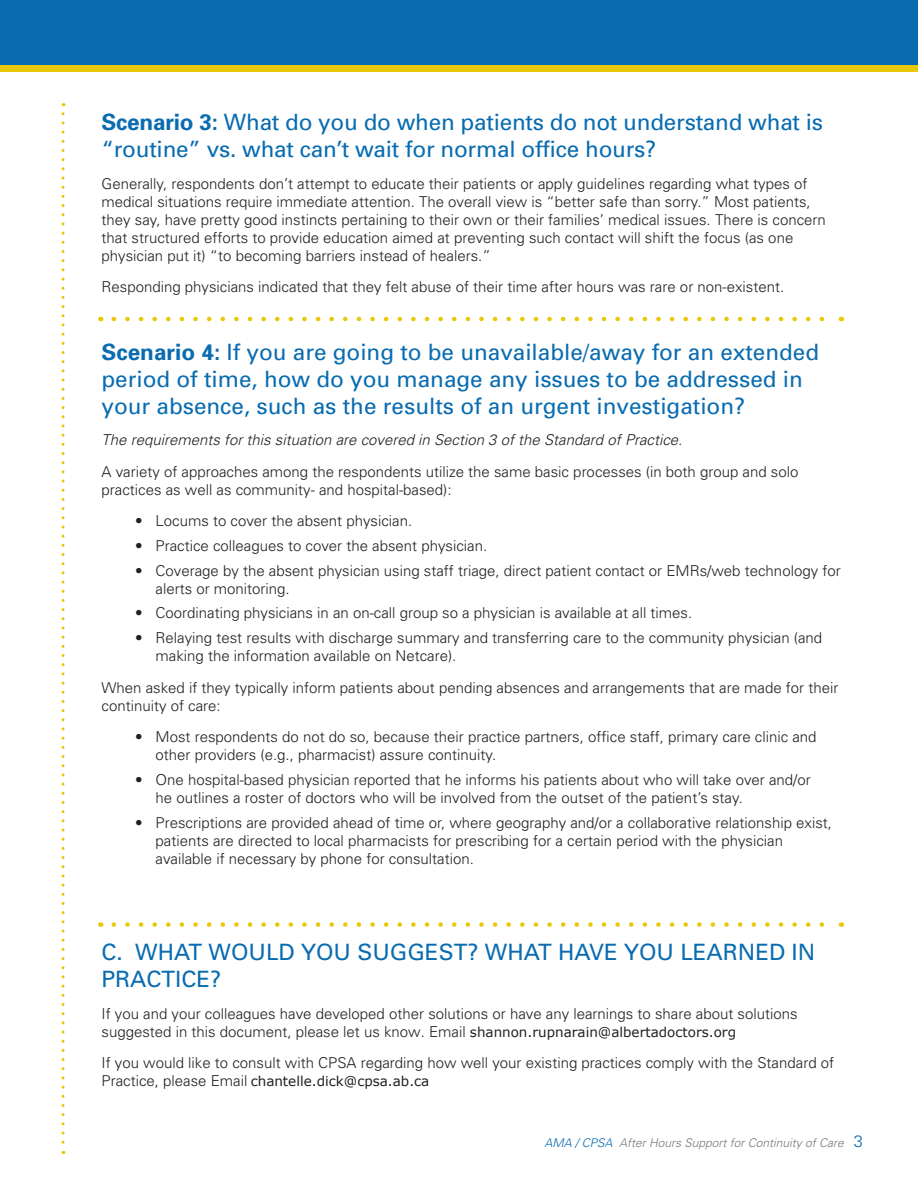
<style>
.page{position:relative;width:918px;height:1188px;background:#fff}
.page>*{position:absolute;margin:0;border:0;box-sizing:border-box;transform-origin:0 0}
.t1{font:22.5px/27px "Univers";color:#096cb1}
.t2{font:300 15px/18px "Univers";color:#231f20}
.t3{font:italic 300 15px "Univers";color:#231f20}
.t4{font:13.5px "Verdana";color:#231f20}
.t5{font:italic 300 12px "Univers";color:#76787b}
.s1{font-weight:700}
.s2{font-family:"Verdana";font-weight:400;font-size:13.5px}
.s3{font-family:"Univers";font-weight:300;font-size:15px}
.s4{color:#096cb1}
.s5{font-style:normal;font-size:16.5px;color:#096cb1}
</style>
<div class="page">
<div style="left:0;top:14px;width:918px;height:58px;background:#e8c908"></div>
<div style="left:0;top:0;width:918px;height:64px;background:#096cb1"></div>
<svg style="left:62px;top:114px;width:3px;height:1040px"></svg>
<svg style="left:114px;top:317px;width:711px;height:4px"></svg>
<svg style="left:114px;top:922px;width:711px;height:5px"></svg>
<h1 class="t1" style="left:102px;top:108px;width:723px"><span class="s1">Scenario 3:</span> What do you do when patients do not understand what is “routine” vs. what can’t wait for normal office hours?</h1>
<p class="t2" style="left:102px;top:174px;width:726px">Generally, respondents don’t attempt to educate their patients or apply guidelines regarding what types of medical situations require immediate attention. The overall view is “better safe than sorry.” Most patients, they say, have pretty good instincts pertaining to their own or their families’ medical issues. There is concern that structured efforts to provide education aimed at preventing such contact will shift the focus (as one physician put it) “to becoming barriers instead of healers.”</p>
<p class="t2" style="left:102px;top:277px;width:684px">Responding physicians indicated that they felt abuse of their time after hours was rare or non-existent.</p>
<h1 class="t1" style="left:102px;top:338px;width:719px"><span class="s1">Scenario 4:</span> If you are going to be unavailable/away for an extended period of time, how do you manage any issues to be addressed in your absence, such as the results of an urgent investigation?</h1>
<p class="t3" style="left:102px;top:431px;width:582px">The requirements for this situation are covered in Section 3 of the Standard of Practice.</p>
<p class="t2" style="left:102px;top:462px;width:698px">A variety of approaches among the respondents utilize the same basic processes (in both group and solo practices as well as community- and hospital-based):</p>
<p class="t2" style="left:135px;top:511px;width:279px">• Locums to cover the absent physician.</p>
<p class="t2" style="left:135px;top:536px;width:354px">• Practice colleagues to cover the absent physician.</p>
<p class="t2" style="left:156px;top:561px;width:687px;text-indent:-20px">• Coverage by the absent physician using staff triage, direct patient contact or EMRs/web technology for alerts or monitoring.</p>
<p class="t2" style="left:135px;top:604px;width:559px">• Coordinating physicians in an on-call group so a physician is available at all times.</p>
<p class="t2" style="left:156px;top:628px;width:668px;text-indent:-20px">• Relaying test results with discharge summary and transferring care to the community physician (and making the information available on Netcare).</p>
<p class="t2" style="left:102px;top:678px;width:738px">When asked if they typically inform patients about pending absences and arrangements that are made for their continuity of care:</p>
<p class="t2" style="left:156px;top:727px;width:663px;text-indent:-20px">• Most respondents do not do so, because their practice partners, office staff, primary care clinic and other providers (e.g., pharmacist) assure continuity.</p>
<p class="t2" style="left:156px;top:770px;width:657px;text-indent:-20px">• One hospital-based physician reported that he informs his patients about who will take over and/or he outlines a roster of doctors who will be involved from the outset of the patient’s stay.</p>
<p class="t2" style="left:156px;top:813px;width:678px;text-indent:-20px">• Prescriptions are provided ahead of time or, where geography and/or a collaborative relationship exist, patients are directed to local pharmacists for prescribing for a certain period with the physician available if necessary by phone for consultation.</p>
<h1 class="t1" style="left:102px;top:939px;width:715px">C. WHAT WOULD YOU SUGGEST? WHAT HAVE YOU LEARNED IN<br>PRACTICE?</h1>
<p class="t2" style="left:102px;top:1004px;width:698px">If you and your colleagues have developed other solutions or have any learnings to share about solutions suggested in this document, please let us know. Email <span class="s2">shannon.rupnarain@albertadoctors.org</span></p>
<p class="t2" style="left:102px;top:1054px;width:734px">If you would like to consult with CPSA regarding how well your existing practices comply with the Standard of</p>
<p class="t4" style="left:102px;top:1072px;width:329px"><span class="s3">Practice, please Email</span> chantelle.dick@cpsa.ab.ca</p>
<p class="t5" style="left:544px;top:1136px;width:320px"><span class="s4">AMA / CPSA</span> After Hours Support for Continuity of Care <span class="s5">3</span></p>
</div>
